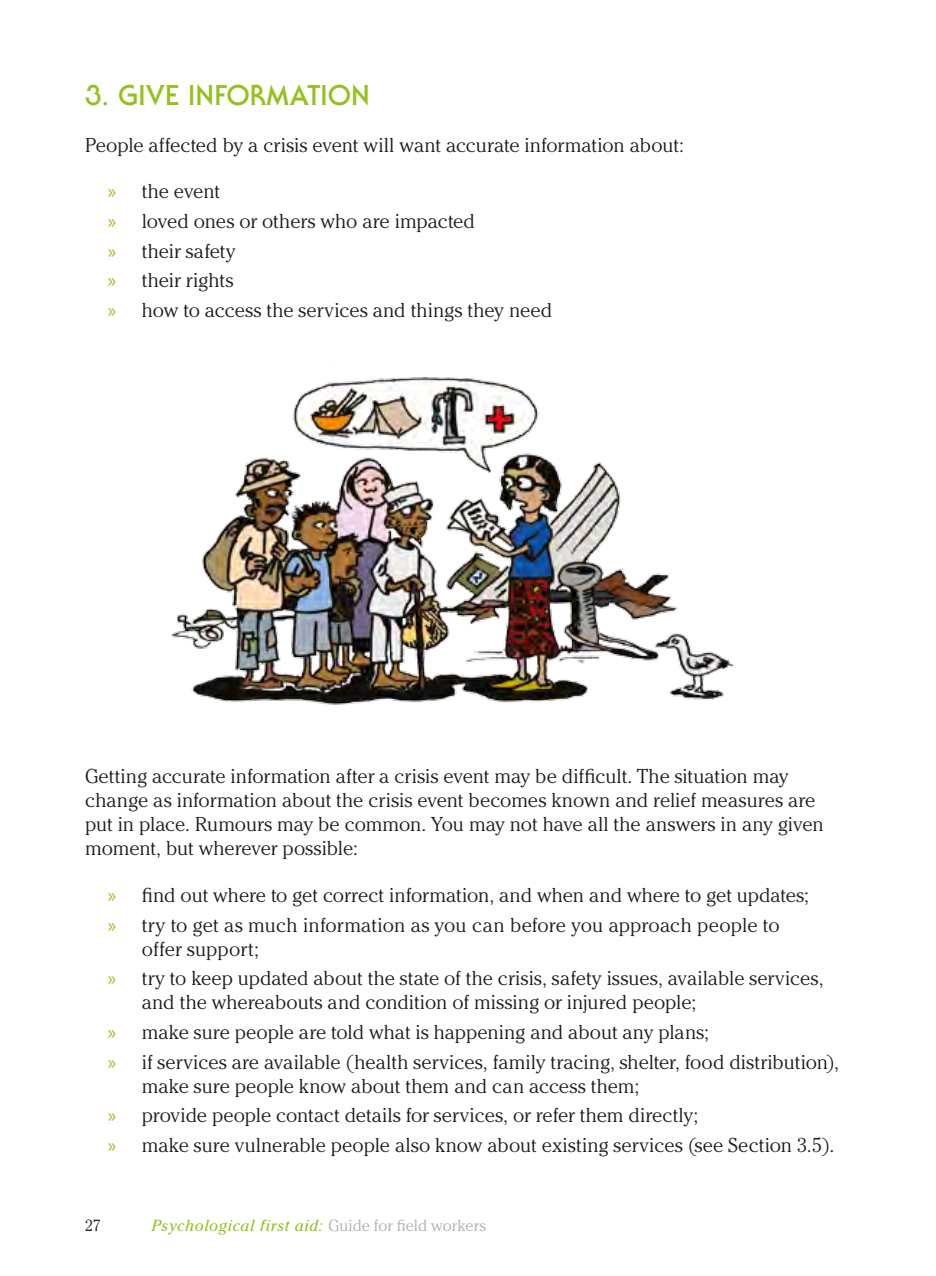
<style>
.page{position:relative;width:936px;height:1276px;background:#fff}
.page>*{position:absolute;margin:0;border:0;box-sizing:border-box;transform-origin:0 0}
.t1{font:700 28px "Serif Gothic Std";letter-spacing:.145em;color:#95c11f}
.t2{font:300 20px/29.6px "Cheltenham Std";letter-spacing:-.005em;color:#1d1d1b}
.t3{font:italic 16px "Cheltenham Std";letter-spacing:.035em;color:#95c11f}
.t4{font:300 16px "Cheltenham Std";color:#1d1d1b}
.s1{font-family:"Myriad Pro";font-weight:400;color:#95c11f}
.s2{font-weight:300;font-style:normal;color:#b5aeac}
</style>
<div class="page">
<img style="left:171px;top:377px;width:563px;height:328px">
<h1 class="t1" style="left:85px;top:79px;width:286px">3. GIVE INFORMATION</h1>
<p class="t2" style="left:85px;top:130px;width:600px">People affected by a crisis event will want accurate information about:</p>
<p class="t2" style="left:108px;top:177px;width:446px"><span class="s1">»</span> the event<br><span class="s1">»</span> loved ones or others who are impacted<br><span class="s1">»</span> their safety<br><span class="s1">»</span> their rights<br><span class="s1">»</span> how to access the services and things they need</p>
<p class="t2" style="left:85px;top:764px;width:740px;line-height:24px">Getting accurate information after a crisis event may be difficult. The situation may change as information about the crisis event becomes known and relief measures are put in place. Rumours may be common. You may not have all the answers in any given moment, but wherever possible:</p>
<p class="t2" style="left:108px;top:880px;width:702px"><span class="s1">»</span> find out where to get correct information, and when and where to get updates; <span class="s1">»</span> try to get as much information as you can before you approach people to</p>
<p class="t2" style="left:108px;top:933px;width:717px;text-indent:34px">offer support;<br><span class="s1">»</span> try to keep updated about the state of the crisis, safety issues, available services,</p>
<p class="t2" style="left:108px;top:987px;width:732px;text-indent:34px">and the whereabouts and condition of missing or injured people;<br><span class="s1">»</span> make sure people are told what is happening and about any plans;<br><span class="s1">»</span> if services are available (health services, family tracing, shelter, food distribution),</p>
<p class="t2" style="left:108px;top:1070px;width:728px;text-indent:34px">make sure people know about them and can access them;<br><span class="s1">»</span> provide people contact details for services, or refer them directly;<br><span class="s1">»</span> make sure vulnerable people also know about existing services (see Section 3.5).</p>
<p class="t4" style="left:85px;top:1215px;width:17px">27</p>
<p class="t3" style="left:152px;top:1215px;width:335px">Psychological first aid: <span class="s2">Guide for field workers</span></p>
</div>
